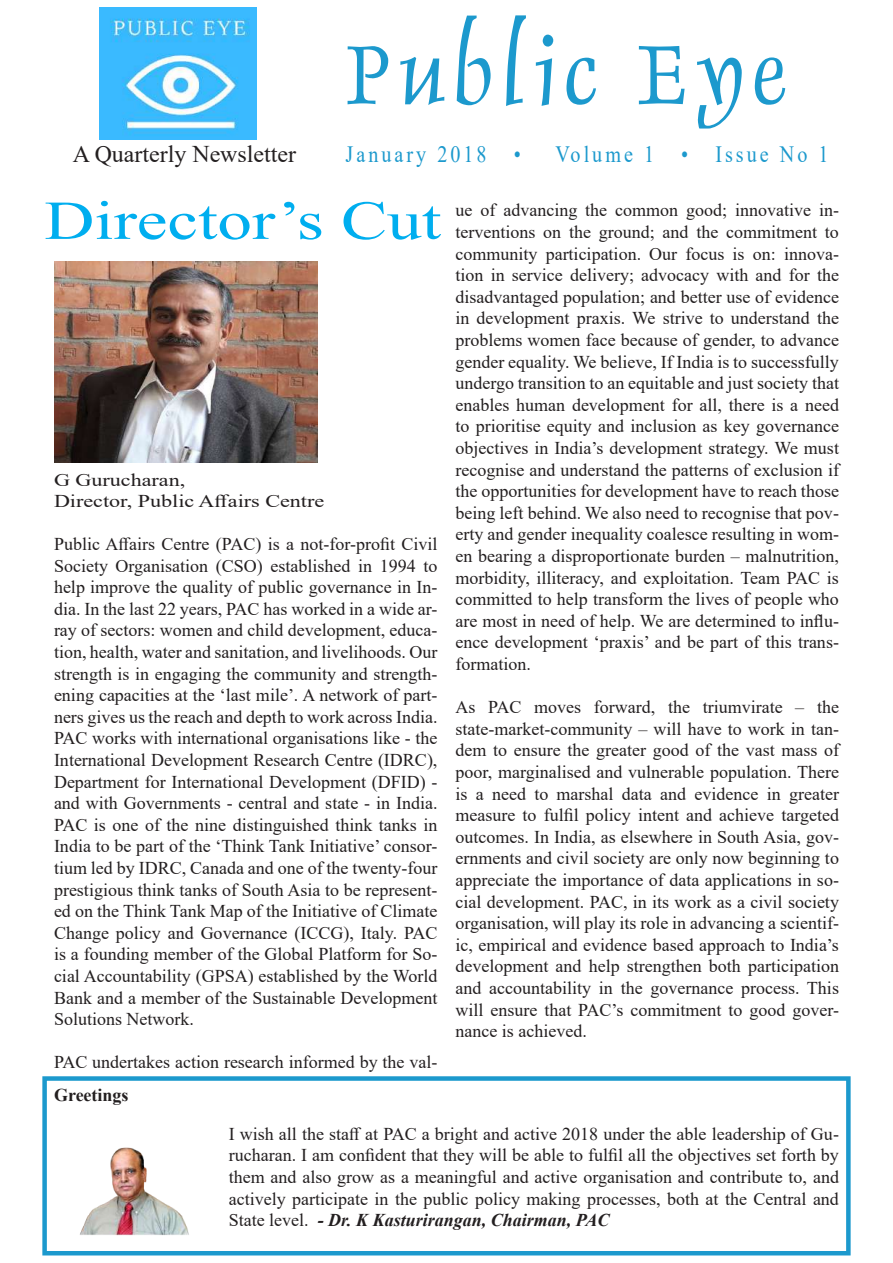
<style>
.page{position:relative;width:893px;height:1263px;background:#fff}
.page>*{position:absolute;margin:0;border:0;box-sizing:border-box;transform-origin:0 0}
.t1{font:95.25px "Dauphin Plain";letter-spacing:.09em;color:#1c99cd}
.t2{font:54.75px "Times New Roman";color:#00aeef;scale:1.26 1}
.t3{font:24px "Times New Roman";color:#231f20}
.t4{font:23.25px "Times New Roman";letter-spacing:.15em;color:#1c99cd;scale:.86 1}
.t5{font:18px/21.6px "Times New Roman";color:#231f20;text-align:justify}
.t6{font:18px/21.6px "Times New Roman";color:#231f20;scale:1.23 1}
.t7{font:700 18px "Times New Roman";color:#231f20}
.s1{font-weight:700;font-style:italic}
</style>
<div class="page">
<img style="left:54px;top:261px;width:263px;height:201px">
<img style="left:100px;top:8px;width:157px;height:131px">
<div style="left:42px;top:1076px;width:809px;height:179px;border:4px solid #1c99cd"></div>
<img style="left:80px;top:1147px;width:109px;height:89px">
<h1 class="t1" style="left:346px;top:14px;width:443px">Public Eye</h1>
<h3 class="t3" style="left:73px;top:137px;width:225px">A Quarterly Newsletter</h3>
<p class="t4" style="left:346px;top:138px;width:205px">January 2018 •</p>
<p class="t4" style="left:556px;top:138px;width:319px">Volume 1 • Issue No 1</p>
<h2 class="t2" style="left:44px;top:182px;width:316px">Director’s Cut</h2>
<p class="t6" style="left:54px;top:468px;width:221px">G Gurucharan,<br>Director, Public Affairs Centre</p>
<p class="t5" style="left:54px;top:533px;width:385px">Public Affairs Centre (PAC) is a not-for-profit Civil Society Organisation (CSO) established in 1994 to help improve the quality of public governance in In&shy;dia. In the last 22 years, PAC has worked in a wide ar&shy;ray of sectors: women and child development, educa&shy;tion, health, water and sanitation, and livelihoods. Our strength is in engaging the community and strength&shy;ening capacities at the ‘last mile’. A network of part&shy;ners gives us the reach and depth to work across India.<br>PAC works with international organisations like - the International Development Research Centre (IDRC), Department for International Development (DFID) - and with Governments - central and state - in India.<br>PAC is one of the nine distinguished think tanks in India to be part of the ‘Think Tank Initiative’ consor&shy;tium led by IDRC, Canada and one of the twenty-four prestigious think tanks of South Asia to be represent&shy;ed on the Think Tank Map of the Initiative of Climate Change policy and Governance (ICCG), Italy. PAC is a founding member of the Global Platform for So&shy;cial Accountability (GPSA) established by the World Bank and a member of the Sustainable Development Solutions Network.</p>
<p class="t5" style="left:54px;top:1051px;width:385px">PAC undertakes action research informed by the val-</p>
<p class="t7" style="left:54px;top:1082px;width:76px">Greetings</p>
<p class="t5" style="left:455px;top:199px;width:385px">ue of advancing the common good; innovative in&shy;terventions on the ground; and the commitment to community participation. Our focus is on: innova&shy;tion in service delivery; advocacy with and for the disadvantaged population; and better use of evidence in development praxis. We strive to understand the problems women face because of gender, to advance gender equality. We believe, If India is to successfully undergo transition to an equitable and just society that enables human development for all, there is a need to prioritise equity and inclusion as key governance objectives in India’s development strategy. We must recognise and understand the patterns of exclusion if the opportunities for development have to reach those being left behind. We also need to recognise that pov&shy;erty and gender inequality coalesce resulting in wom&shy;en bearing a disproportionate burden – malnutrition, morbidity, illiteracy, and exploitation. Team PAC is committed to help transform the lives of people who are most in need of help. We are determined to influ&shy;ence development ‘praxis’ and be part of this trans&shy;formation.</p>
<p class="t5" style="left:455px;top:696px;width:385px">As PAC moves forward, the triumvirate – the state-market-community – will have to work in tan&shy;dem to ensure the greater good of the vast mass of poor, marginalised and vulnerable population. There is a need to marshal data and evidence in greater measure to fulfil policy intent and achieve targeted outcomes. In India, as elsewhere in South Asia, gov&shy;ernments and civil society are only now beginning to appreciate the importance of data applications in so&shy;cial development. PAC, in its work as a civil society organisation, will play its role in advancing a scientif&shy;ic, empirical and evidence based approach to India’s development and help strengthen both participation and accountability in the governance process. This will ensure that PAC’s commitment to good gover&shy;nance is achieved.</p>
<p class="t5" style="left:229px;top:1122px;width:612px">I wish all the staff at PAC a bright and active 2018 under the able leadership of Gu&shy;rucharan. I am confident that they will be able to fulfil all the objectives set forth by them and also grow as a meaningful and active organisation and contribute to, and actively participate in the public policy making processes, both at the Central and State level. <span class="s1">- Dr. K Kasturirangan, Chairman, PAC</span></p>
</div>
